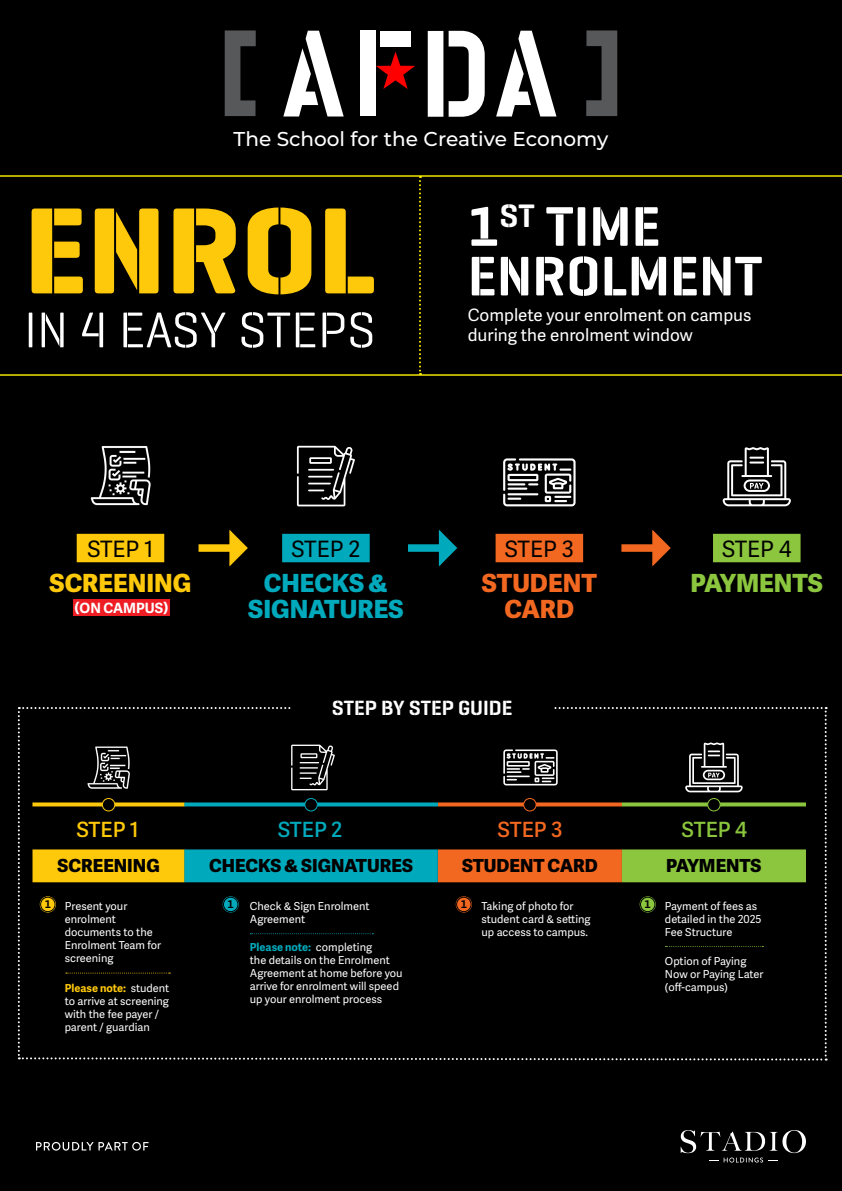
<style>
.page{position:relative;width:842px;height:1191px;background:#000}
.page>*{position:absolute;margin:0;border:0;box-sizing:border-box;transform-origin:0 0}
.t1{font:700 124.8px "Geogrotesque Stencil A";color:#fec80b}
.t2{font:600 56.7px "Geogrotesque Stencil A";color:#fff}
.t3{font:51.1px "Geogrotesque Stencil A";color:#fff}
.t4{font:800 25px "Adelle Sans";color:#00aabc}
.t5{font:800 25px "Adelle Sans";color:#f36821}
.t6{font:800 25px "Adelle Sans";color:#fec80b}
.t7{font:800 25px "Adelle Sans";color:#8bc63e}
.t8{font:22.6px "Adelle Sans";color:#000}
.t9{font:600 21px "Geogrotesque Stencil A";color:#fff}
.t10{font:600 21px "Adelle Sans";color:#fec80b}
.t11{font:600 21px "Adelle Sans";color:#00aabc}
.t12{font:600 21px "Adelle Sans";color:#f36821}
.t13{font:600 21px "Adelle Sans";color:#8bc63e}
.t14{font:500 20px "Montserrat";color:#fff}
.t15{font:800 18px "Adelle Sans";color:#000}
.t16{font:17px/19.9px "Adelle Sans";color:#fff}
.t17{font:700 14.1px "Adelle Sans";color:#fff}
.t18{font:600 11.3px "Geogrotesque Stencil A";color:#000}
.t19{font:11px/13px "Adelle Sans";color:#fff}
.s1{font-weight:700;color:#fec80b}
.s2{font-weight:700;color:#00aabc}
</style>
<div class="page">
<svg style="left:681px;top:1130px;width:125px;height:32px"></svg>
<svg style="left:36px;top:1142px;width:113px;height:8px"></svg>
<svg style="left:419px;top:177px;width:2px;height:197px"></svg>
<hr style="left:0;top:374px;width:842px;height:2px;background:#fff101">
<hr style="left:0;top:175px;width:842px;height:2px;background:#fff101">
<svg style="left:283px;top:31px;width:61px;height:85px"></svg>
<div style="left:360px;top:31px;width:15px;height:85px;background:#fff"></div>
<div style="left:380px;top:31px;width:31px;height:15px;background:#fff"></div>
<svg style="left:376px;top:52px;width:39px;height:37px"></svg>
<svg style="left:428px;top:31px;width:57px;height:86px"></svg>
<svg style="left:496px;top:31px;width:60px;height:85px"></svg>
<svg style="left:225px;top:30px;width:31px;height:86px"></svg>
<svg style="left:586px;top:30px;width:31px;height:86px"></svg>
<svg style="left:229px;top:529px;width:19px;height:38px"></svg>
<div style="left:199px;top:544px;width:35px;height:8px;background:#fec80b;border:1px solid #fec80b"></div>
<svg style="left:438px;top:530px;width:20px;height:37px"></svg>
<div style="left:408px;top:544px;width:35px;height:8px;background:#00aabc;border:1px solid #00aabc"></div>
<svg style="left:652px;top:529px;width:19px;height:38px"></svg>
<div style="left:621px;top:544px;width:36px;height:8px;background:#f36821;border:1px solid #f36821"></div>
<img style="left:91px;top:446px;width:59px;height:60px">
<div style="left:77px;top:534px;width:87px;height:28px;background:#fec80b"></div>
<div style="left:282px;top:534px;width:88px;height:28px;background:#00aabc"></div>
<svg style="left:297px;top:446px;width:58px;height:60px"></svg>
<div style="left:713px;top:534px;width:87px;height:28px;background:#8bc63e"></div>
<svg style="left:723px;top:447px;width:68px;height:59px"></svg>
<div style="left:73px;top:599px;width:97px;height:17px;background:#ee1d23"></div>
<div style="left:496px;top:534px;width:87px;height:28px;background:#f36821"></div>
<svg style="left:503px;top:458px;width:73px;height:48px"></svg>
<svg style="left:18px;top:707px;width:809px;height:354px"></svg>
<p class="t14" style="left:234px;top:125px;width:376px">The School for the Creative Economy</p>
<p class="t2" style="left:468px;top:191px;width:194px">1<sup>ST</sup> TIME</p>
<p class="t2" style="left:468px;top:241px;width:296px">ENROLMENT</p>
<p class="t1" style="left:24px;top:173px;width:354px">ENROL</p>
<p class="t3" style="left:24px;top:298px;width:353px">IN 4 EASY STEPS</p>
<p class="t16" style="left:468px;top:305px;width:285px">Complete your enrolment on campus during the enrolment window</p>
<p class="t8" style="left:87px;top:532px;width:68px">STEP 1</p>
<p class="t8" style="left:292px;top:532px;width:70px">STEP 2</p>
<p class="t4" style="left:264px;top:565px;width:125px">CHECKS &amp;</p>
<p class="t4" style="left:248px;top:591px;width:157px">SIGNATURES</p>
<p class="t6" style="left:50px;top:565px;width:143px">SCREENING</p>
<p class="t17" style="left:74px;top:597px;width:96px">(ON CAMPUS)</p>
<p class="t8" style="left:505px;top:532px;width:71px">STEP 3</p>
<p class="t5" style="left:482px;top:565px;width:116px">STUDENT</p>
<p class="t5" style="left:504px;top:591px;width:71px">CARD</p>
<p class="t9" style="left:332px;top:695px;width:182px">STEP BY STEP GUIDE</p>
<p class="t8" style="left:722px;top:532px;width:71px">STEP 4</p>
<p class="t7" style="left:691px;top:565px;width:134px">PAYMENTS</p>
<p class="t10" style="left:76px;top:813px;width:64px">STEP 1</p>
<p class="t11" style="left:278px;top:813px;width:66px">STEP 2</p>
<p class="t12" style="left:498px;top:813px;width:66px">STEP 3</p>
<p class="t13" style="left:681px;top:813px;width:67px">STEP 4</p>
<p class="t15" style="left:57px;top:852px;width:104px">SCREENING</p>
<p class="t15" style="left:209px;top:852px;width:205px">CHECKS &amp; SIGNATURES</p>
<p class="t15" style="left:462px;top:852px;width:137px">STUDENT CARD</p>
<p class="t15" style="left:666px;top:852px;width:97px">PAYMENTS</p>
<p class="t18" style="left:45px;top:897px;width:8px">1</p>
<p class="t18" style="left:228px;top:897px;width:8px">1</p>
<p class="t18" style="left:461px;top:897px;width:8px">1</p>
<p class="t18" style="left:644px;top:897px;width:8px">1</p>
<p class="t19" style="left:250px;top:898px;width:121px">Check &amp; Sign Enrolment<br>Agreement</p>
<p class="t19" style="left:481px;top:898px;width:94px">Taking of photo for</p>
<p class="t19" style="left:65px;top:898px;width:64px">Present your</p>
<p class="t19" style="left:65px;top:911px;width:53px">enrolment</p>
<p class="t19" style="left:65px;top:924px;width:90px">documents to the</p>
<p class="t19" style="left:65px;top:937px;width:98px">Enrolment Team for screening</p>
<p class="t19" style="left:65px;top:980px;width:106px;text-align:justify"><span class="s1">Please note:</span> student to arrive at screening with the fee payer /</p>
<p class="t19" style="left:65px;top:1019px;width:87px">parent / guardian</p>
<p class="t19" style="left:481px;top:911px;width:111px">student card &amp; setting up access to campus.</p>
<p class="t19" style="left:250px;top:940px;width:154px"><span class="s2">Please note:</span> completing<br>the details on the Enrolment<br>Agreement at home before you arrive for enrolment will speed up your enrolment process</p>
<p class="t19" style="left:665px;top:898px;width:94px">Payment of fees as</p>
<p class="t19" style="left:665px;top:911px;width:98px">detailed in the 2025</p>
<p class="t19" style="left:665px;top:924px;width:69px">Fee Structure</p>
<p class="t19" style="left:665px;top:954px;width:100px">Option of Paying<br>Now or Paying Later (off-campus)</p>
</div>
